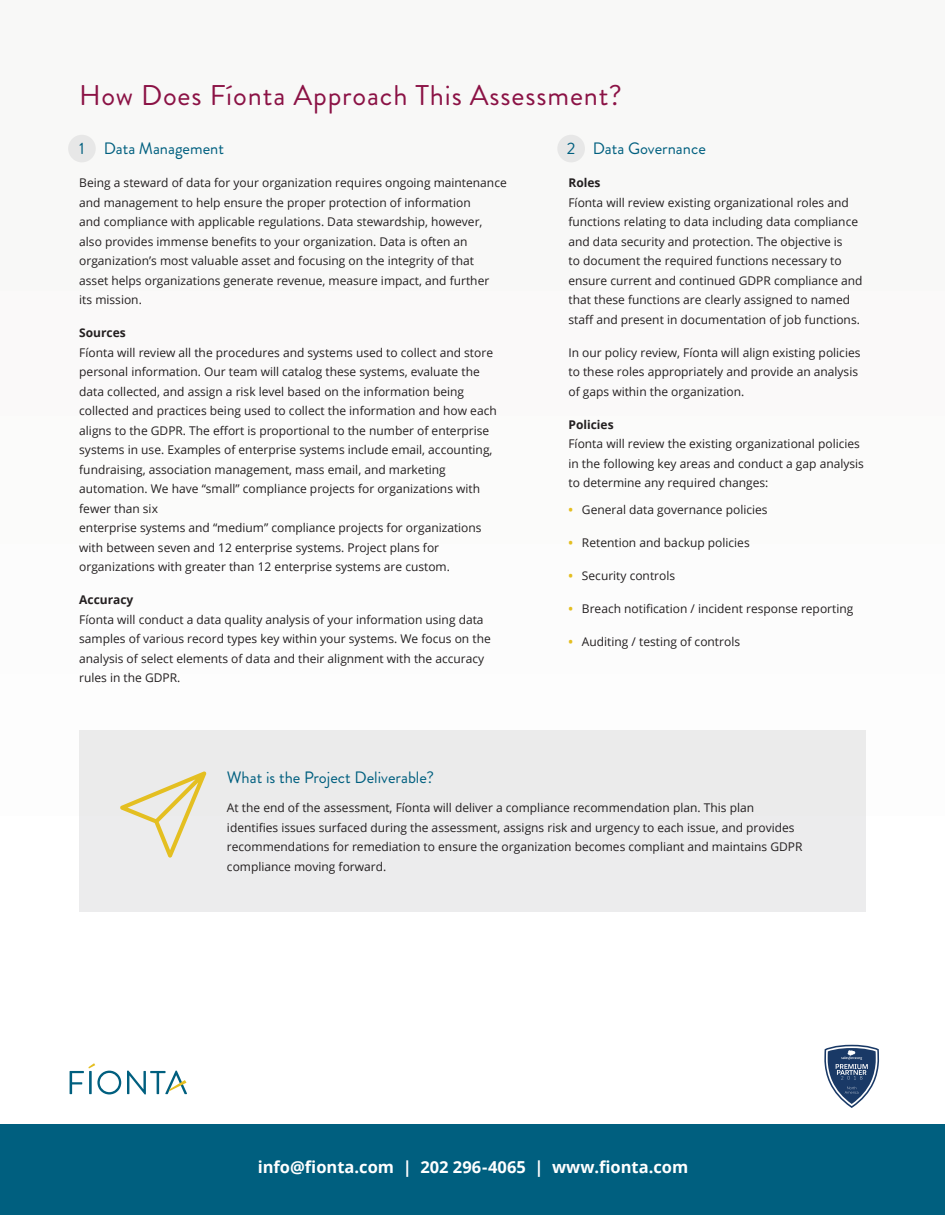
<style>
.page{position:relative;width:945px;height:1215px;background:#fbfbfa}
.page>*{position:absolute;margin:0;border:0;box-sizing:border-box;transform-origin:0 0}
.t1{font:28.5px "Brandon Grotesque";letter-spacing:.03em;color:#8b1245}
.t2{font:16.5px "Brandon Grotesque";color:#005f7f}
.t3{font:700 16.5px "Open Sans";color:#fff}
.Paragraph_Style_1{font:12px/19.5px "Open Sans";color:#231f20}
.s1{font-weight:700}
.s2{font-weight:700;color:#e4be21}
</style>
<div class="page">
<div style="left:0;top:1125px;width:945px;height:90px;background:#005f7f"></div>
<svg style="left:824px;top:1045px;width:55px;height:63px"></svg>
<svg style="left:70px;top:1063px;width:51px;height:31px"></svg>
<svg style="left:127px;top:1070px;width:60px;height:24px"></svg>
<div style="left:68px;top:135px;width:28px;height:27px;background:#e7e7e7;border-radius:50%"></div>
<div style="left:557px;top:135px;width:28px;height:27px;background:#e7e7e7;border-radius:50%"></div>
<div style="left:79px;top:730px;width:787px;height:182px;background:#ececed"></div>
<svg style="left:120px;top:772px;width:86px;height:86px"></svg>
<p class="t1" style="left:79px;top:75px;width:544px">How Does Fíonta Approach This Assessment?</p>
<p class="t2" style="left:79px;top:137px;width:7px">1</p>
<p class="t2" style="left:104px;top:137px;width:122px">Data Management</p>
<p class="t2" style="left:567px;top:137px;width:10px">2</p>
<p class="t2" style="left:593px;top:137px;width:115px">Data Governance</p>
<p class="Paragraph_Style_1" style="left:79px;top:173px;width:429px">Being a steward of data for your organization requires ongoing maintenance and management to help ensure the proper protection of information<br>and compliance with applicable regulations. Data stewardship, however, also provides immense benefits to your organization. Data is often an organization’s most valuable asset and focusing on the integrity of that<br>asset helps organizations generate revenue, measure impact, and further<br>its mission.</p>
<p class="Paragraph_Style_1" style="left:79px;top:323px;width:419px"><span class="s1">Sources<br></span>Fíonta will review all the procedures and systems used to collect and store personal information. Our team will catalog these systems, evaluate the data collected, and assign a risk level based on the information being collected and practices being used to collect the information and how each aligns to the GDPR. The effort is proportional to the number of enterprise systems in use. Examples of enterprise systems include email, accounting, fundraising, association management, mass email, and marketing automation. We have “small” compliance projects for organizations with fewer than six<br>enterprise systems and “medium” compliance projects for organizations with between seven and 12 enterprise systems. Project plans for organizations with greater than 12 enterprise systems are custom.</p>
<p class="Paragraph_Style_1" style="left:79px;top:590px;width:413px"><span class="s1">Accuracy<br></span>Fíonta will conduct a data quality analysis of your information using data samples of various record types key within your systems. We focus on the analysis of select elements of data and their alignment with the accuracy rules in the GDPR.</p>
<p class="t2" style="left:227px;top:766px;width:209px">What is the Project Deliverable?</p>
<p class="Paragraph_Style_1" style="left:568px;top:173px;width:296px"><span class="s1">Roles<br></span>Fíonta will review existing organizational roles and functions relating to data including data compliance and data security and protection. The objective is<br>to document the required functions necessary to ensure current and continued GDPR compliance and that these functions are clearly assigned to named staff and present in documentation of job functions.</p>
<p class="Paragraph_Style_1" style="left:568px;top:342px;width:294px">In our policy review, Fíonta will align existing policies to these roles appropriately and provide an analysis of gaps within the organization.</p>
<p class="Paragraph_Style_1" style="left:568px;top:414px;width:297px"><span class="s1">Policies<br></span>Fíonta will review the existing organizational policies in the following key areas and conduct a gap analysis to determine any required changes:</p>
<p class="Paragraph_Style_1" style="left:568px;top:499px;width:201px"><span class="s2">•</span> General data governance policies</p>
<p class="Paragraph_Style_1" style="left:568px;top:532px;width:183px"><span class="s2">•</span> Retention and backup policies</p>
<p class="Paragraph_Style_1" style="left:568px;top:565px;width:108px"><span class="s2">•</span> Security controls</p>
<p class="Paragraph_Style_1" style="left:568px;top:598px;width:286px"><span class="s2">•</span> Breach notification / incident response reporting</p>
<p class="Paragraph_Style_1" style="left:568px;top:631px;width:173px"><span class="s2">•</span> Auditing / testing of controls</p>
<p class="Paragraph_Style_1" style="left:227px;top:798px;width:577px">At the end of the assessment, Fíonta will deliver a compliance recommendation plan. This plan identifies issues surfaced during the assessment, assigns risk and urgency to each issue, and provides recommendations for remediation to ensure the organization becomes compliant and maintains GDPR compliance moving forward.</p>
<p class="t3" style="left:258px;top:1155px;width:432px">info@fionta.com | 202 296-4065 | www.fionta.com</p>
</div>
